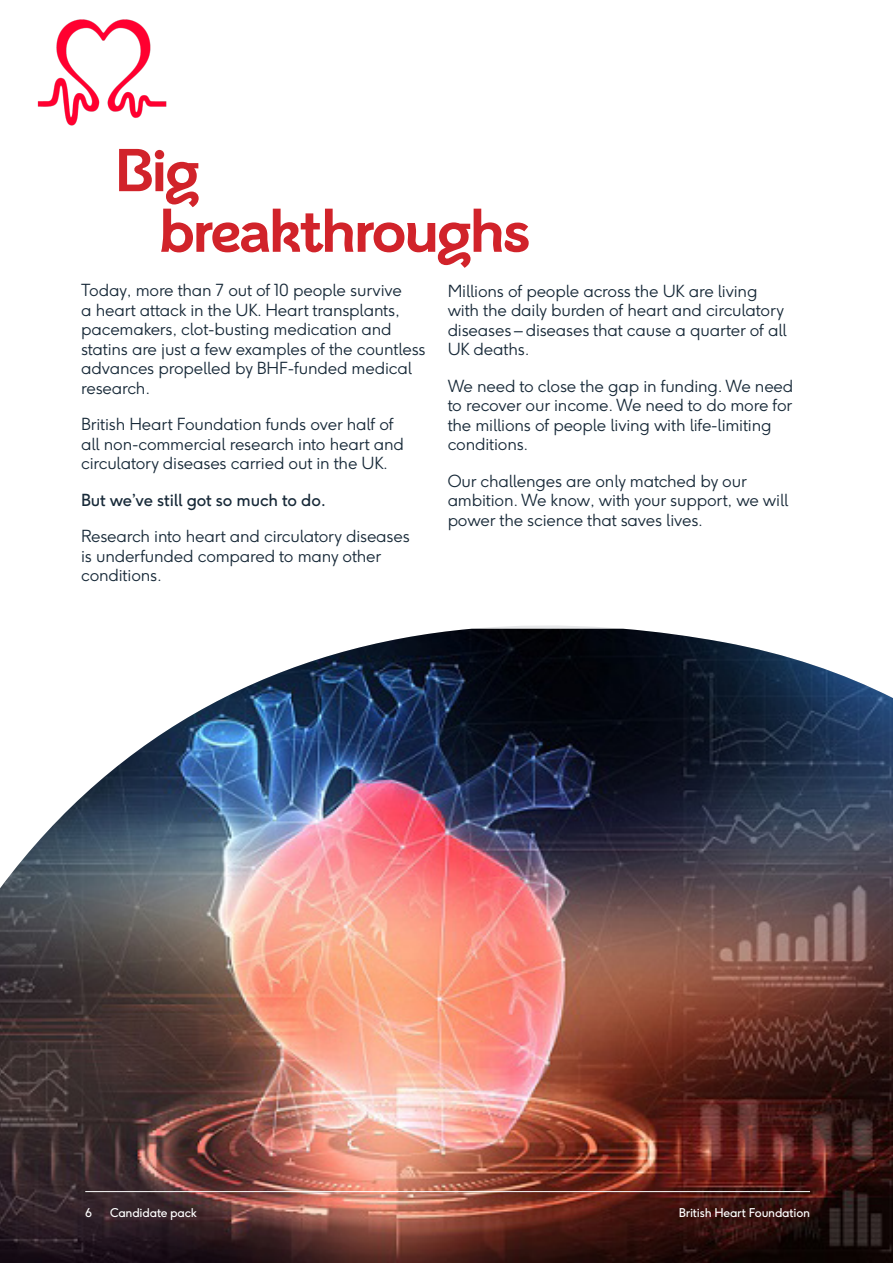
<style>
.page{position:relative;width:893px;height:1263px;background:#fff}
.page>*{position:absolute;margin:0;border:0;box-sizing:border-box;transform-origin:0 0}
.t1{font:700 60px "BHF Beats";letter-spacing:-.04em;color:#d1232a}
.t2{font:300 16.5px/19.5px "F37 Ginger";letter-spacing:-.01em;color:#172938}
.t3{font:16.5px "F37 Ginger";letter-spacing:-.01em;color:#172938}
.t4{font:12px "F37 Ginger";letter-spacing:-.02em;color:#fff}
</style>
<div class="page">
<img style="left:0;top:629px;width:893px;height:634px">
<img style="left:37px;top:19px;width:130px;height:107px">
<hr style="left:85px;top:1191px;width:725px;height:1px;background:#fff">
<p class="t1" style="left:114px;top:134px;width:88px">Big</p>
<p class="t1" style="left:159px;top:195px;width:373px">breakthroughs</p>
<p class="t2" style="left:81px;top:281px;width:346px">Today, more than 7 out of 10 people survive<br>a heart attack in the UK. Heart transplants, pacemakers, clot-busting medication and statins are just a few examples of the countless advances propelled by BHF-funded medical research.</p>
<p class="t2" style="left:81px;top:415px;width:324px">British Heart Foundation funds over half of all non-commercial research into heart and circulatory diseases carried out in the UK.</p>
<p class="t3" style="left:81px;top:489px;width:246px">But we’ve still got so much to do.</p>
<p class="t2" style="left:81px;top:527px;width:330px">Research into heart and circulatory diseases is underfunded compared to many other conditions.</p>
<p class="t2" style="left:448px;top:281px;width:341px">Millions of people across the UK are living with the daily burden of heart and circulatory diseases – diseases that cause a quarter of all UK deaths.</p>
<p class="t2" style="left:448px;top:376px;width:347px">We need to close the gap in funding. We need to recover our income. We need to do more for the millions of people living with life-limiting conditions.</p>
<p class="t2" style="left:448px;top:471px;width:342px">Our challenges are only matched by our ambition. We know, with your support, we will power the science that saves lives.</p>
<p class="t4" style="left:85px;top:1205px;width:8px">6</p>
<p class="t4" style="left:110px;top:1205px;width:89px">Candidate pack</p>
<p class="t4" style="left:679px;top:1205px;width:133px">British Heart Foundation</p>
</div>
